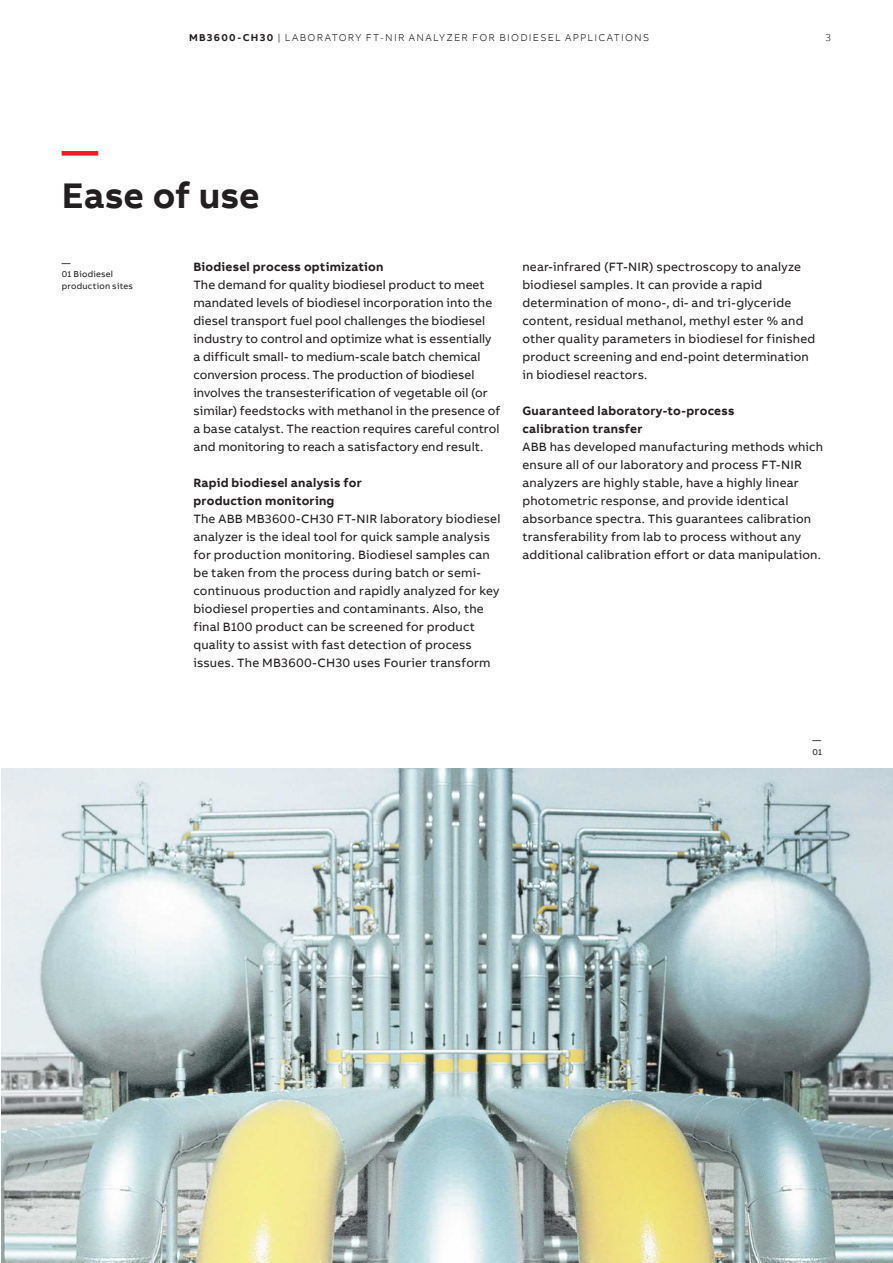
<style>
.page{position:relative;width:893px;height:1263px;background:#fff}
.page>*{position:absolute;margin:0;border:0;box-sizing:border-box;transform-origin:0 0}
.Headline_L_25pt_30pt{font:700 36.45px "AB Bvoice";letter-spacing:-.005em;color:#231f20}
.Headline_L_25pt_30pt-2{font:700 36.45px "AB Bvoice";color:#ee1c27}
.Copytext_8_5pt_12pt{font:12.45px/18px "AB Bvoice";letter-spacing:.01em;color:#231f20}
.Paragraph_Title_8_5p{font:700 12.45px/18px "AB Bvoice";letter-spacing:.02em;color:#231f20}
.Header_Information_7{font:300 10.2px "AB Bvoice";letter-spacing:.12em;color:#231f20}
.Page_Number_Left_7pt{font:300 10.2px "AB Bvoice";color:#231f20}
.Caption_6pt_8pt{font:8.7px/11.7px "AB Bvoice";letter-spacing:.025em;color:#231f20}
.s1{font-weight:700}
</style>
<div class="page">
<img style="left:2px;top:768px;width:891px;height:495px">
<p class="Header_Information_7" style="left:189px;top:31px;width:462px"><span class="s1">MB3600-CH30</span> | LABORATORY FT-NIR ANALYZER FOR BIODIESEL APPLICATIONS</p>
<p class="Page_Number_Left_7pt" style="left:825px;top:31px;width:7px">3</p>
<p class="Headline_L_25pt_30pt-2" style="left:62px;top:127px;width:38px">—</p>
<p class="Headline_L_25pt_30pt" style="left:62px;top:172px;width:199px">Ease of use</p>
<p class="Caption_6pt_8pt" style="left:62px;top:257px;width:10px">—</p>
<p class="Caption_6pt_8pt" style="left:62px;top:268px;width:73px">01 Biodiesel production sites</p>
<p class="Paragraph_Title_8_5p" style="left:193px;top:258px;width:192px">Biodiesel process optimization</p>
<p class="Copytext_8_5pt_12pt" style="left:193px;top:276px;width:308px">The demand for quality biodiesel product to meet mandated levels of biodiesel incorporation into the diesel transport fuel pool challenges the biodiesel industry to control and optimize what is essentially a difficult small- to medium-scale batch chemical conversion process. The production of biodiesel involves the transesterification of vegetable oil (or similar) feedstocks with methanol in the presence of a base catalyst. The reaction requires careful control and monitoring to reach a satisfactory end result.</p>
<p class="Paragraph_Title_8_5p" style="left:193px;top:474px;width:170px">Rapid biodiesel analysis for</p>
<p class="Paragraph_Title_8_5p" style="left:193px;top:492px;width:143px">production monitoring</p>
<p class="Copytext_8_5pt_12pt" style="left:193px;top:510px;width:308px">The ABB MB3600-CH30 FT-NIR laboratory biodiesel analyzer is the ideal tool for quick sample analysis for production monitoring. Biodiesel samples can be taken from the process during batch or semi&shy;continuous production and rapidly analyzed for key biodiesel properties and contaminants. Also, the final B100 product can be screened for product quality to assist with fast detection of process issues. The MB3600-CH30 uses Fourier transform</p>
<p class="Copytext_8_5pt_12pt" style="left:522px;top:258px;width:294px">near-infrared (FT-NIR) spectroscopy to analyze biodiesel samples. It can provide a rapid determination of mono-, di- and tri-glyceride content, residual methanol, methyl ester % and other quality parameters in biodiesel for finished product screening and end-point determination in biodiesel reactors.</p>
<p class="Paragraph_Title_8_5p" style="left:522px;top:401px;width:214px">Guaranteed laboratory-to-process calibration transfer</p>
<p class="Copytext_8_5pt_12pt" style="left:522px;top:437px;width:302px">ABB has developed manufacturing methods which ensure all of our laboratory and process FT-NIR analyzers are highly stable, have a highly linear photometric response, and provide identical absorbance spectra. This guarantees calibration transferability from lab to process without any additional calibration effort or data manipulation.</p>
<p class="Caption_6pt_8pt" style="left:812px;top:734px;width:10px">—</p>
<p class="Caption_6pt_8pt" style="left:812px;top:746px;width:11px">01</p>
</div>
